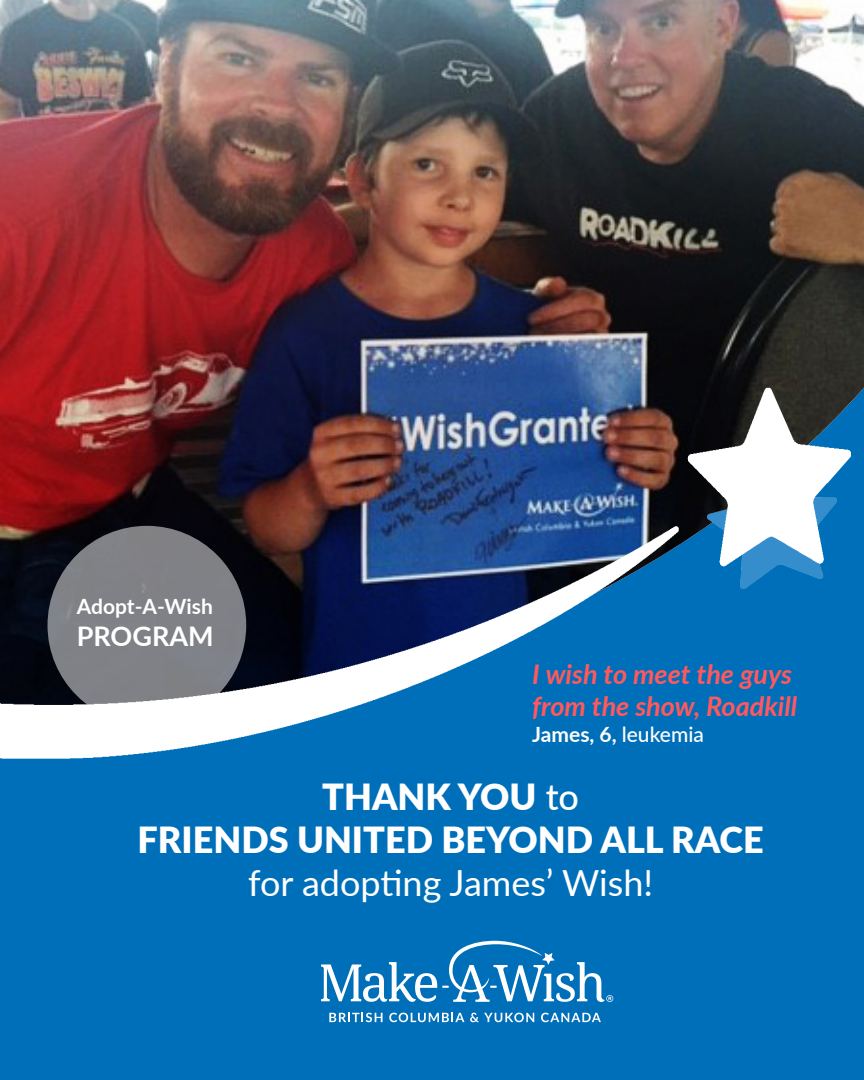
<style>
.page{position:relative;width:864px;height:1080px;background:#fff}
.page>*{position:absolute;margin:0;border:0;box-sizing:border-box;transform-origin:0 0}
.t1{font:900 36px "Lato";color:#fff}
.t2{font:36px "Lato";color:#fff}
.t3{font:italic 700 27px "Lato";color:#ff585d}
.t4{font:700 27px "Lato";color:#fff}
.t5{font:700 21px "Lato";color:#fff}
.s1{font-weight:500}
</style>
<div class="page">
<div style="left:0;top:711px;width:864px;height:369px;background:#006fba"></div>
<svg style="left:329px;top:1013px;width:54px;height:9px"></svg>
<svg style="left:389px;top:1013px;width:75px;height:9px"></svg>
<svg style="left:470px;top:1013px;width:64px;height:9px"></svg>
<svg style="left:541px;top:1013px;width:60px;height:9px"></svg>
<svg style="left:321px;top:941px;width:292px;height:61px"></svg>
<img style="left:0;top:0;width:864px;height:711px">
<img style="left:0;top:94px;width:851px;height:665px">
<p class="t5" style="left:77px;top:591px;width:138px">Adopt-A-Wish</p>
<p class="t4" style="left:77px;top:617px;width:138px">PROGRAM</p>
<p class="t3" style="left:532px;top:654px;width:261px">I wish to meet the guys</p>
<p class="t3" style="left:532px;top:687px;width:267px">from the show, Roadkill</p>
<p class="t5" style="left:532px;top:719px;width:173px">James, 6, <span class="s1">leukemia</span></p>
<p class="t1" style="left:322px;top:770px;width:258px">THANK YOU <span class="s1">to</span></p>
<p class="t1" style="left:138px;top:813px;width:628px">FRIENDS UNITED BEYOND ALL RACE</p>
<p class="t2" style="left:248px;top:857px;width:407px">for adopting James’ Wish!</p>
</div>
